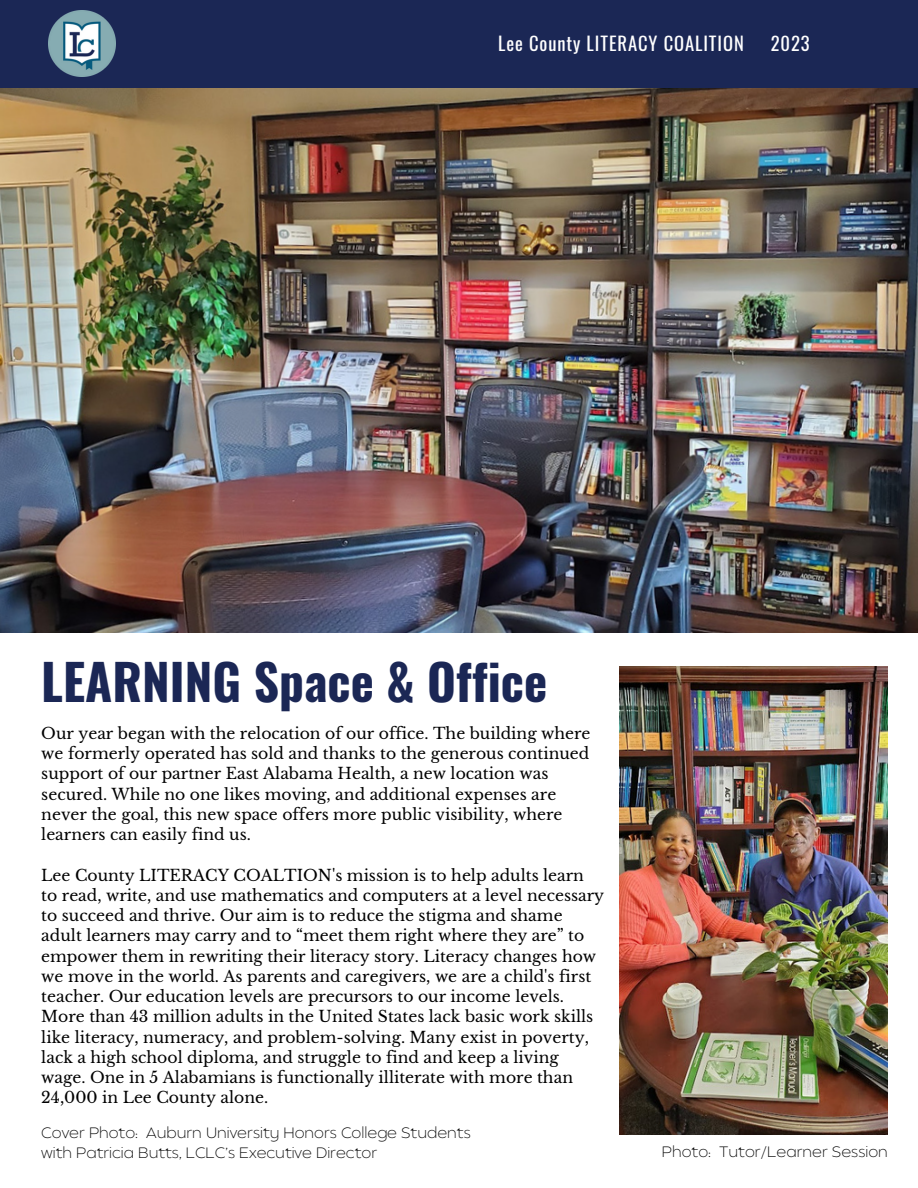
<style>
.page{position:relative;width:918px;height:1188px;background:#fff}
.page>*{position:absolute;margin:0;border:0;box-sizing:border-box;transform-origin:0 0}
.t1{font:700 49.35px "Oswald";color:#1b2755}
.t2{font:18.6px "Oswald";letter-spacing:.05em;color:#fff}
.t3{font:15.6px/20.2px "Libre Baskerville";color:#000001}
.t4{font:200 15px "Balgin";color:#000}
</style>
<div class="page">
<div style="left:0;top:0;width:918px;height:92px;background:#1b2755"></div>
<img style="left:0;top:89px;width:918px;height:543px">
<img style="left:620px;top:667px;width:268px;height:468px">
<img style="left:49px;top:10px;width:66px;height:67px">
<p class="t2" style="left:498px;top:29px;width:247px">Lee County LITERACY COALITION</p>
<p class="t2" style="left:771px;top:29px;width:40px">2023</p>
<h2 class="t1" style="left:41px;top:643px;width:507px">LEARNING Space &amp; Office</h2>
<h1 class="t3" style="left:41px;top:723px;width:551px">Our year began with the relocation of our office. The building where we formerly operated has sold and thanks to the generous continued support of our partner East Alabama Health, a new location was secured. While no one likes moving, and additional expenses are never the goal, this new space offers more public visibility, where learners can easily find us.</h1>
<p class="t3" style="left:41px;top:865px;width:564px">Lee County LITERACY COALTION's mission is to help adults learn<br>to read, write, and use mathematics and computers at a level necessary to succeed and thrive. Our aim is to reduce the stigma and shame adult learners may carry and to “meet them right where they are” to empower them in rewriting their literacy story. Literacy changes how we move in the world. As parents and caregivers, we are a child's first teacher. Our education levels are precursors to our income levels.<br>More than 43 million adults in the United States lack basic work skills like literacy, numeracy, and problem-solving. Many exist in poverty, lack a high school diploma, and struggle to find and keep a living wage. One in 5 Alabamians is functionally illiterate with more than 24,000 in Lee County alone.</p>
<p class="t4" style="left:41px;top:1127px;width:431px">Cover Photo: Auburn University Honors College Students</p>
<p class="t4" style="left:41px;top:1147px;width:337px">with Patricia Butts, LCLC’s Executive Director</p>
<p class="t4" style="left:662px;top:1146px;width:227px">Photo: Tutor/Learner Session</p>
</div>
